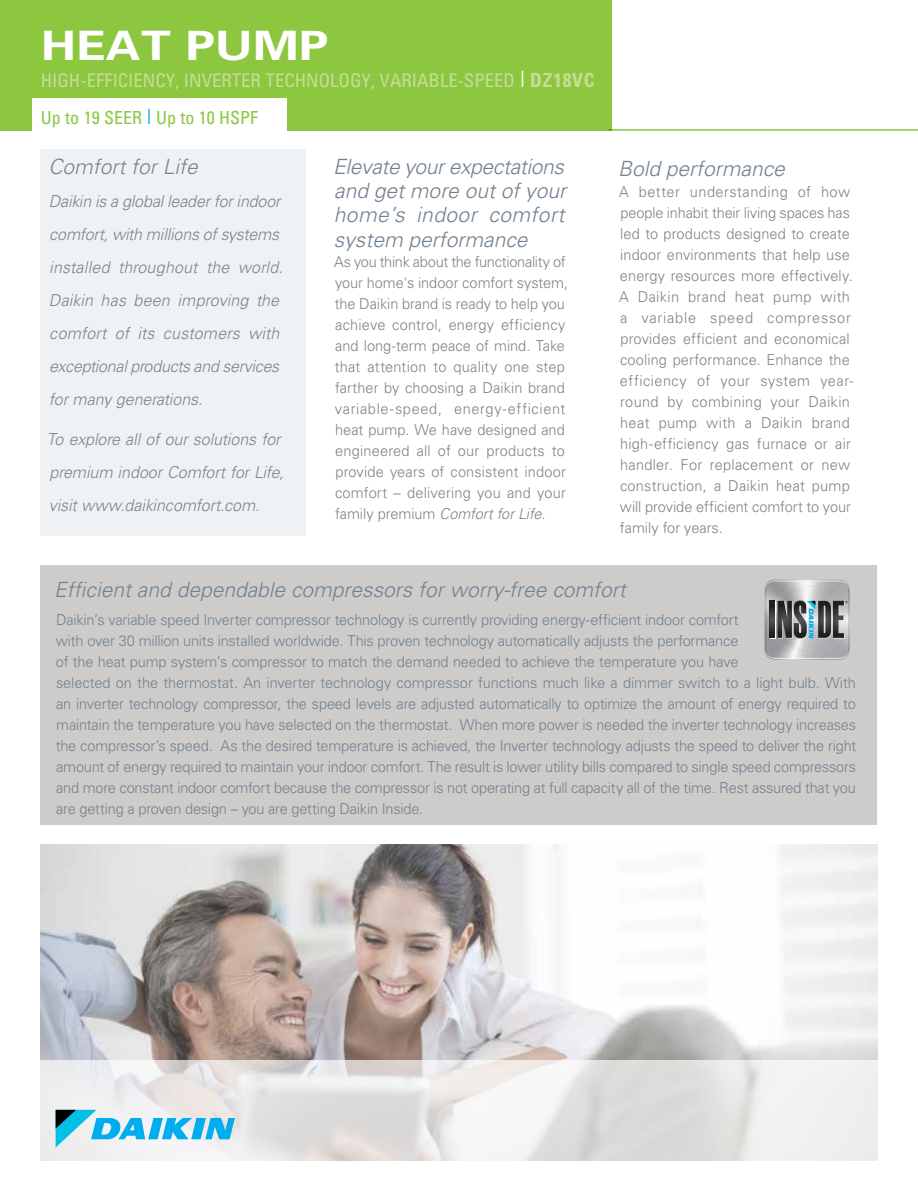
<style>
.page{position:relative;width:918px;height:1188px;background:#fff}
.page>*{position:absolute;margin:0;border:0;box-sizing:border-box;transform-origin:0 0}
.t1{font:700 40.5px "Univers";color:#fff;scale:1.2 1}
.t2{font:italic 300 21px/24px "Univers";color:#718190;text-align:justify}
.t3{font:italic 300 21px "Univers";color:#808285}
.t4{font:condensed 18.75px "Univers";color:#c3de99}
.t5{font:condensed 18px "Univers";color:#8dc63f}
.t6{font:italic 300 16.5px/33px "Univers";letter-spacing:-.005em;color:#808285}
.t7{font:300 15px/21px "Univers";letter-spacing:-.015em;color:#718190}
.t8{font:300 15px/21px "Univers";letter-spacing:.01em;color:#808285}
.s1{font-size:22.5px;color:#fff}
.s2{font-weight:700;font-size:19.5px}
.s3{font-size:21px;color:#00aeef}
.s4{font-style:italic}
</style>
<div class="page">
<hr style="left:609px;top:129px;width:309px;height:2px;background:#8dc63f">
<div style="left:0;top:0;width:612px;height:131px;background:#8dc63f"></div>
<div style="left:32px;top:98px;width:255px;height:34px;background:#fff"></div>
<img style="left:40px;top:844px;width:838px;height:216px">
<svg style="left:40px;top:1060px;width:838px;height:101px"></svg>
<div style="left:40px;top:150px;width:266px;height:386px;background:#eff2f4"></div>
<div style="left:40px;top:565px;width:838px;height:260px;background:#cecccb"></div>
<svg style="left:765px;top:580px;width:85px;height:80px"></svg>
<svg style="left:56px;top:1110px;width:179px;height:38px"></svg>
<h1 class="t1" style="left:41px;top:22px;width:241px">HEAT PUMP</h1>
<p class="t4" style="left:41px;top:68px;width:555px">HIGH-EFFICIENCY, INVERTER TECHNOLOGY, VARIABLE-SPEED <span class="s1">|</span> <span class="s2">DZ18VC</span></p>
<p class="t5" style="left:41px;top:107px;width:219px">Up to 19 SEER <span class="s3">|</span> Up to 10 HSPF</p>
<h2 class="t3" style="left:48px;top:154px;width:151px">Comfort for Life</h2>
<p class="t6" style="left:49px;top:185px;width:236px">Daikin is a global leader for indoor comfort, with millions of systems installed throughout the world.<br>Daikin has been improving the comfort of its customers with exceptional products and services for many generations.</p>
<p class="t6" style="left:47px;top:422px;width:239px">To explore all of our solutions for premium indoor Comfort for Life, visit www.daikincomfort.com.</p>
<h2 class="t2" style="left:333px;top:154px;width:234px">Elevate your expectations and get more out of your home’s indoor comfort system performance</h2>
<p class="t8" style="left:334px;top:251px;width:236px">As you think about the functionality of your home's indoor comfort system, the Daikin brand is ready to help you achieve control, energy efficiency and long-term peace of mind. Take that attention to quality one step farther by choosing a Daikin brand variable-speed, energy-efficient heat pump. We have designed and engineered all of our products to provide years of consistent indoor comfort – delivering you and your family premium <span class="s4">Comfort for Life.</span></p>
<h2 class="t2" style="left:618px;top:156px;width:168px">Bold performance</h2>
<p class="t8" style="left:619px;top:180px;width:236px">A better understanding of how people inhabit their living spaces has led to products designed to create indoor environments that help use energy resources more effectively.<br>A Daikin brand heat pump with a variable speed compressor provides efficient and economical cooling performance. Enhance the efficiency of your system year&shy;round by combining your Daikin heat pump with a Daikin brand high-efficiency gas furnace or air handler. For replacement or new construction, a Daikin heat pump will provide efficient comfort to your family for years.</p>
<h2 class="t2" style="left:54px;top:577px;width:573px">Efficient and dependable compressors for worry-free comfort</h2>
<p class="t7" style="left:56px;top:609px;width:802px">Daikin’s variable speed Inverter compressor technology is currently providing energy-efficient indoor comfort<br>with over 30 million units installed worldwide. This proven technology automatically adjusts the performance<br>of the heat pump system’s compressor to match the demand needed to achieve the temperature you have<br>selected on the thermostat. An inverter technology compressor functions much like a dimmer switch to a light bulb. With an inverter technology compressor, the speed levels are adjusted automatically to optimize the amount of energy required to maintain the temperature you have selected on the thermostat. When more power is needed the inverter technology increases the compressor’s speed. As the desired temperature is achieved, the Inverter technology adjusts the speed to deliver the right amount of energy required to maintain your indoor comfort. The result is lower utility bills compared to single speed compressors and more constant indoor comfort because the compressor is not operating at full capacity all of the time. Rest assured that you are getting a proven design – you are getting Daikin Inside.</p>
</div>
